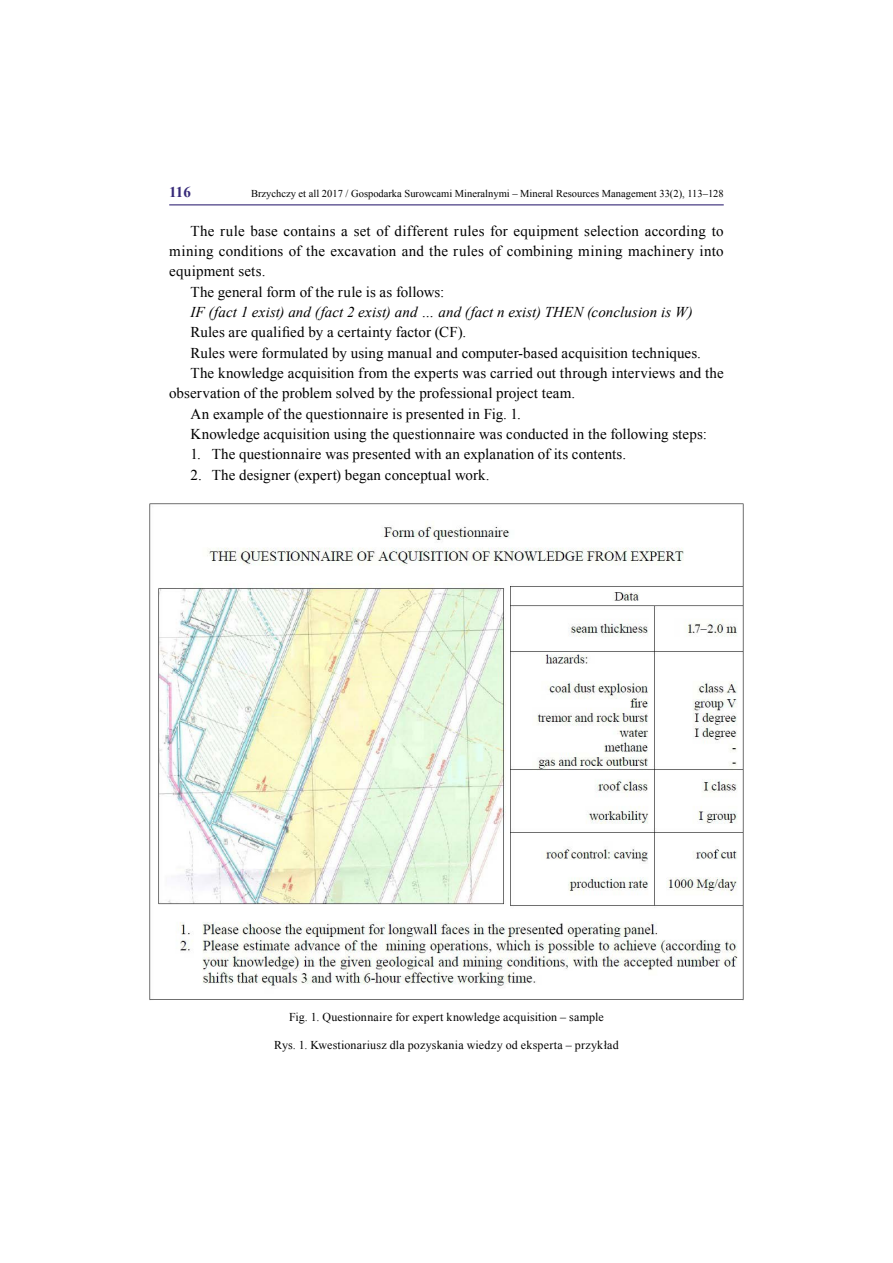
<style>
.page{position:relative;width:893px;height:1263px;background:#fff}
.page>*{position:absolute;margin:0;border:0;box-sizing:border-box;transform-origin:0 0}
.t1{font:15px "Times New Roman";letter-spacing:.01em;color:#000}
.t2{font:italic 15px "Times New Roman";letter-spacing:.01em;color:#000}
.t3{font:700 15px "Times New Roman";color:#362978}
.t4{font:12px "Times New Roman";letter-spacing:.015em;color:#000}
.t5{font:10.5px "Times New Roman";color:#000}
</style>
<div class="page">
<hr style="left:169px;top:204px;width:555px;height:1px;background:#362978">
<img style="left:150px;top:504px;width:593px;height:496px">
<p class="t3" style="left:169px;top:182px;width:23px">116</p>
<p class="t5" style="left:251px;top:186px;width:474px">Brzychczy et all 2017 / Gospodarka Surowcami Mineralnymi – Mineral Resources Management 33(2), 113–128</p>
<p class="t1" style="left:190px;top:221px;width:535px">The rule base contains a set of different rules for equipment selection according to</p>
<p class="t1" style="left:169px;top:241px;width:556px">mining conditions of the excavation and the rules of combining mining machinery into</p>
<p class="t1" style="left:169px;top:261px;width:98px">equipment sets.</p>
<p class="t1" style="left:190px;top:282px;width:255px">The general form of the rule is as follows:</p>
<p class="t2" style="left:190px;top:302px;width:504px">IF (fact 1 exist) and (fact 2 exist) and … and (fact n exist) THEN (conclusion is W)</p>
<p class="t1" style="left:190px;top:322px;width:277px">Rules are qualified by a certainty factor (CF).</p>
<p class="t1" style="left:190px;top:343px;width:512px">Rules were formulated by using manual and computer-based acquisition techniques.</p>
<p class="t1" style="left:190px;top:363px;width:535px">The knowledge acquisition from the experts was carried out through interviews and the</p>
<p class="t1" style="left:169px;top:383px;width:408px">observation of the problem solved by the professional project team.</p>
<p class="t1" style="left:190px;top:404px;width:332px">An example of the questionnaire is presented in Fig. 1.</p>
<p class="t1" style="left:190px;top:424px;width:518px">Knowledge acquisition using the questionnaire was conducted in the following steps:</p>
<p class="t1" style="left:190px;top:444px;width:437px">1. The questionnaire was presented with an explanation of its contents.</p>
<p class="t1" style="left:190px;top:465px;width:301px">2. The designer (expert) began conceptual work.</p>
<p class="t4" style="left:289px;top:1009px;width:316px">Fig. 1. Questionnaire for expert knowledge acquisition – sample</p>
<p class="t4" style="left:274px;top:1037px;width:346px">Rys. 1. Kwestionariusz dla pozyskania wiedzy od eksperta – przykład</p>
</div>
